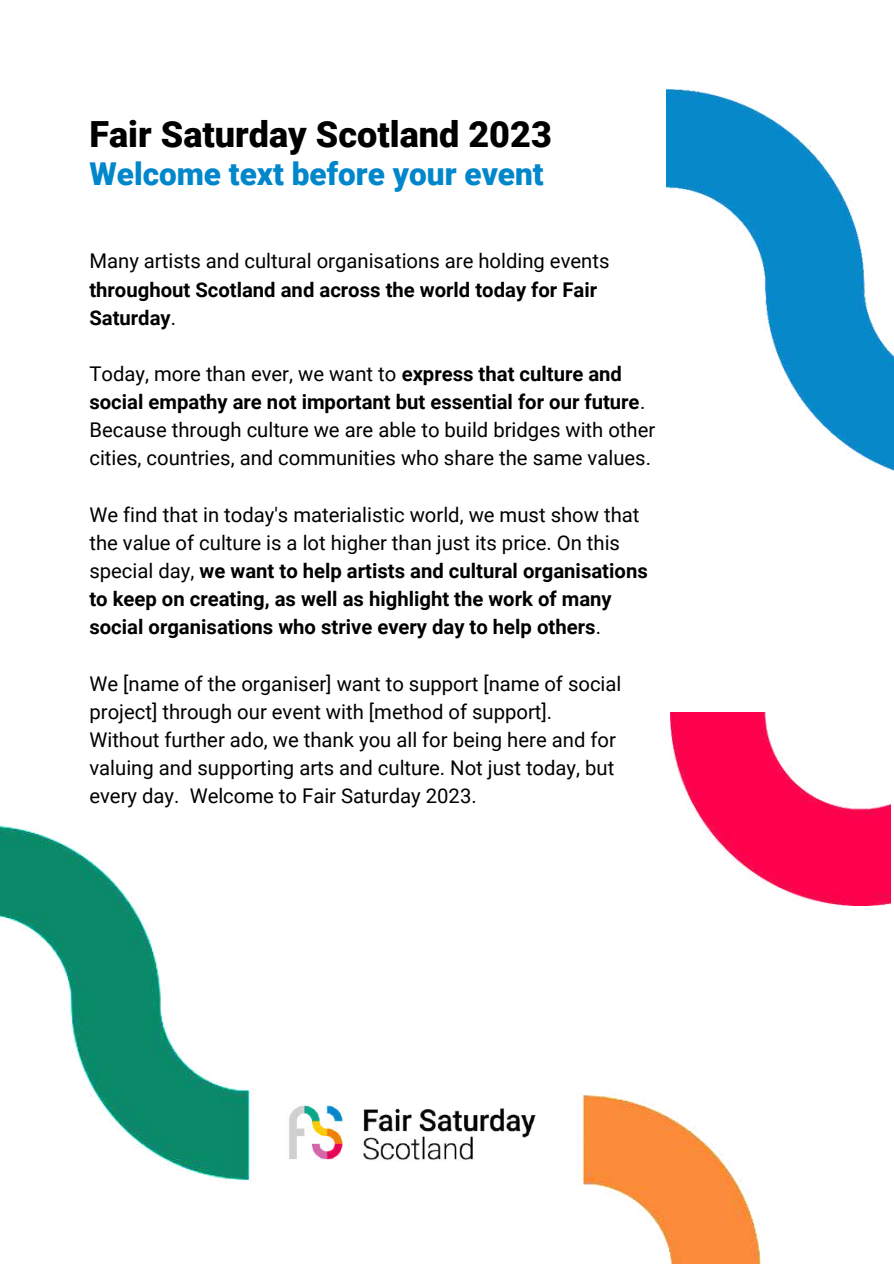
<style>
.page{position:relative;width:894px;height:1264px;background:#fff}
.page>*{position:absolute;margin:0;border:0;box-sizing:border-box;transform-origin:0 0}
.t1{font:900 36px "Roboto";color:#000}
.t2{font:900 31.5px "Roboto";color:#0086ca}
.t3{font:20.25px/28.2px "Roboto";color:#000}
.t4{font:700 20.25px/28.2px "Roboto";color:#000}
.s1{font-weight:400}
.s2{font-weight:700}
</style>
<div class="page">
<img style="left:666px;top:89px;width:227px;height:381px">
<img style="left:670px;top:712px;width:220px;height:193px">
<img style="left:289px;top:1105px;width:247px;height:56px">
<img style="left:0;top:825px;width:251px;height:357px">
<img style="left:582px;top:1095px;width:179px;height:168px">
<h1 class="t1" style="left:89px;top:114px;width:464px">Fair Saturday Scotland 2023</h1>
<h2 class="t2" style="left:89px;top:156px;width:455px">Welcome text before your event</h2>
<p class="t3" style="left:89px;top:247px;width:521px">Many artists and cultural organisations are holding events</p>
<p class="t4" style="left:89px;top:275px;width:509px">throughout Scotland and across the world today for Fair<br>Saturday<span class="s1">.</span></p>
<p class="t3" style="left:89px;top:360px;width:567px">Today, more than ever, we want to <span class="s2">express that culture and social empathy are not important but essential for our future</span>.<br>Because through culture we are able to build bridges with other cities, countries, and communities who share the same values.</p>
<p class="t4" style="left:89px;top:501px;width:559px"><span class="s1">We find that in today's materialistic world, we must show that the value of culture is a lot higher than just its price. On this special day,</span> we want to help artists and cultural organisations to keep on creating, as well as highlight the work of many social organisations who strive every day to help others<span class="s1">.</span></p>
<p class="t3" style="left:89px;top:669px;width:533px">We [name of the organiser] want to support [name of social project] through our event with [method of support].<br>Without further ado, we thank you all for being here and for valuing and supporting arts and culture. Not just today, but every day. Welcome to Fair Saturday 2023.</p>
</div>
